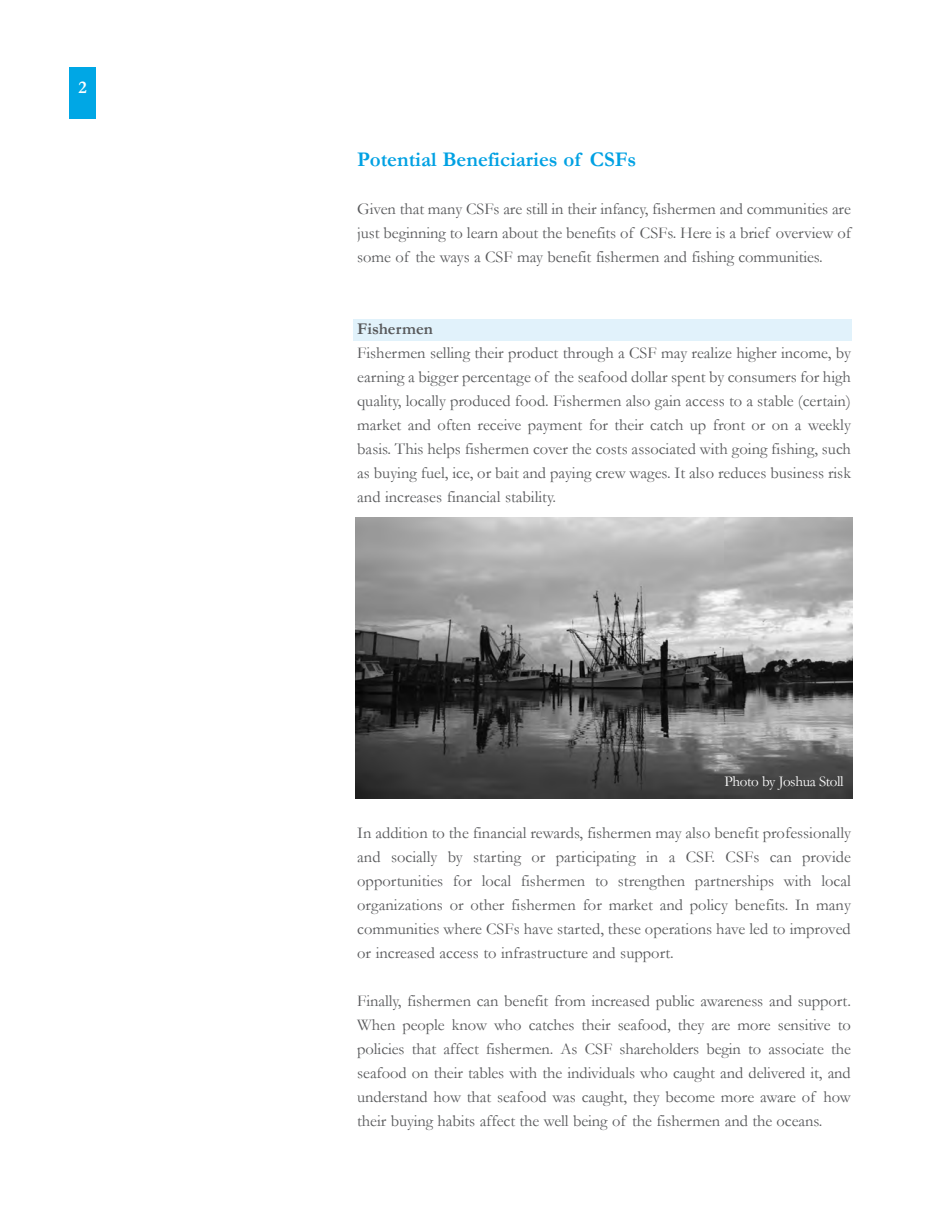
<style>
.page{position:relative;width:945px;height:1215px;background:#fff}
.page>*{position:absolute;margin:0;border:0;box-sizing:border-box;transform-origin:0 0}
.t1{font:700 21px "Garamond";color:#00a1e3}
.t2{font:700 18px "Garamond";color:#fff}
.t3{font:16.5px/24px "Garamond";letter-spacing:-.005em;color:#57585a;text-align:justify}
.t4{font:700 16.5px "Garamond";color:#57585a}
.t5{font:15px "Garamond";letter-spacing:-.025em;color:#fff}
</style>
<div class="page">
<div style="left:353px;top:319px;width:499px;height:21px;background:#e1f2fb"></div>
<img style="left:356px;top:517px;width:497px;height:281px">
<div style="left:69px;top:68px;width:26px;height:51px;background:#00a7e5"></div>
<p class="t2" style="left:78px;top:77px;width:10px">2</p>
<p class="t1" style="left:357px;top:148px;width:281px">Potential Beneficiaries of CSFs</p>
<p class="t3" style="left:357px;top:197px;width:495px">Given that many CSFs are still in their infancy, fishermen and communities are just beginning to learn about the benefits of CSFs. Here is a brief overview of some of the ways a CSF may benefit fishermen and fishing communities.</p>
<p class="t4" style="left:357px;top:319px;width:77px">Fishermen</p>
<p class="t3" style="left:357px;top:341px;width:495px">Fishermen selling their product through a CSF may realize higher income, by earning a bigger percentage of the seafood dollar spent by consumers for high quality, locally produced food. Fishermen also gain access to a stable (certain) market and often receive payment for their catch up front or on a weekly basis. This helps fishermen cover the costs associated with going fishing, such as buying fuel, ice, or bait and paying crew wages. It also reduces business risk and increases financial stability.</p>
<p class="t5" style="left:725px;top:773px;width:121px">Photo by Joshua Stoll</p>
<p class="t3" style="left:357px;top:821px;width:495px">In addition to the financial rewards, fishermen may also benefit professionally and socially by starting or participating in a CSF. CSFs can provide opportunities for local fishermen to strengthen partnerships with local organizations or other fishermen for market and policy benefits. In many communities where CSFs have started, these operations have led to improved or increased access to infrastructure and support.</p>
<p class="t3" style="left:357px;top:989px;width:495px">Finally, fishermen can benefit from increased public awareness and support.<br>When people know who catches their seafood, they are more sensitive to policies that affect fishermen. As CSF shareholders begin to associate the seafood on their tables with the individuals who caught and delivered it, and understand how that seafood was caught, they become more aware of how their buying habits affect the well being of the fishermen and the oceans.</p>
</div>
